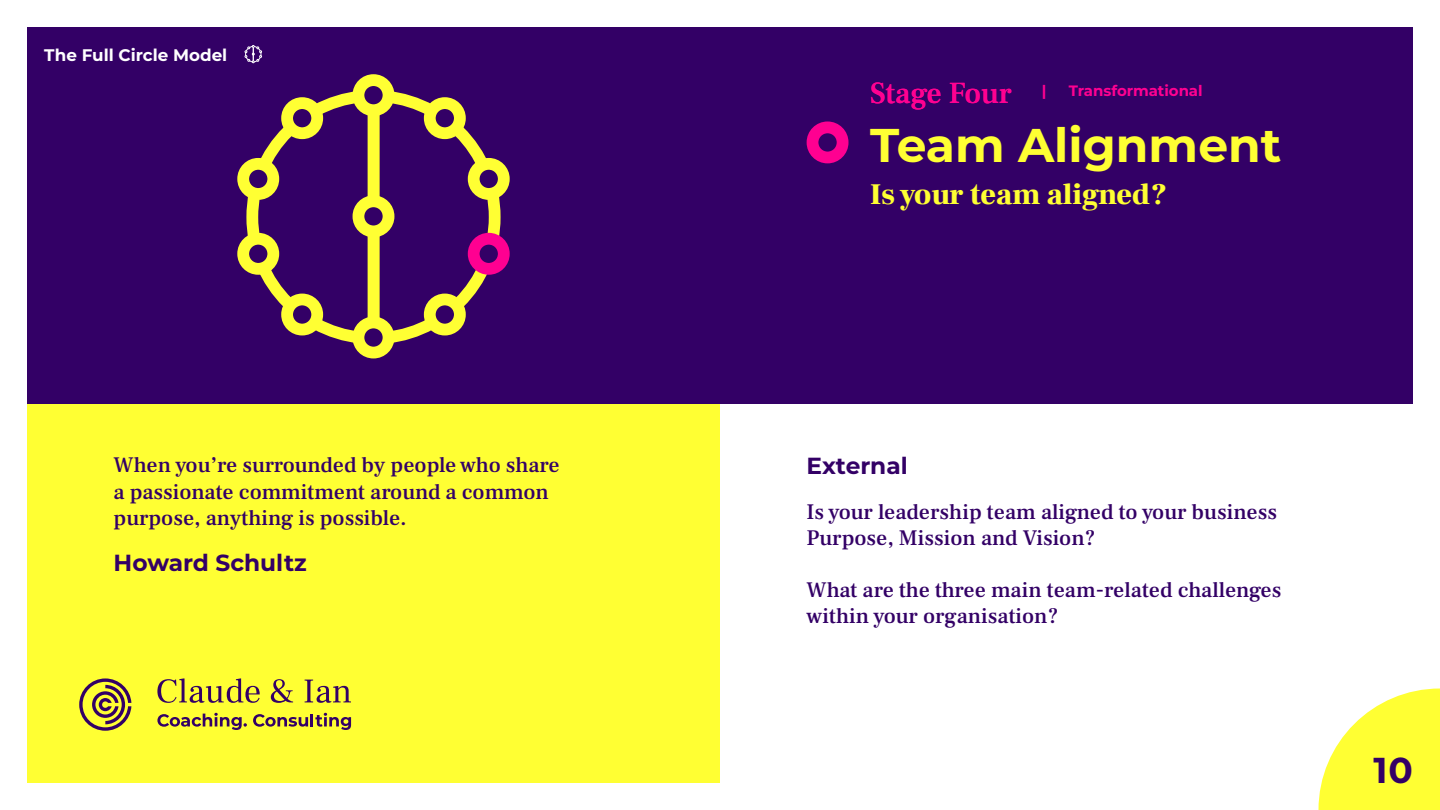
<style>
.page{position:relative;width:1440px;height:810px;background:#fff}
.page>*{position:absolute;margin:0;border:0;box-sizing:border-box;transform-origin:0 0}
.t1{font:700 47.25px "Montserrat";color:#ff3}
.t2{font:700 36px "Montserrat";color:#306}
.t3{font:900 30px "Frank Ruhl Libre";color:#ff3}
.t4{font:500 30px "Frank Ruhl Libre";color:#ff0091}
.t5{font:700 23.25px "Montserrat";color:#306}
.t6{font:500 21.75px/26.1px "Frank Ruhl Libre";color:#306}
.t7{font:700 16.73px "Montserrat";color:#fff}
.t8{font:700 15px "Montserrat";letter-spacing:-.005em;color:#ff0091}
</style>
<div class="page">
<div style="left:27px;top:27px;width:693px;height:378px;background:#306"></div>
<div style="left:720px;top:27px;width:693px;height:378px;background:#306"></div>
<div style="left:27px;top:404px;width:693px;height:379px;background:#ff3"></div>
<div style="left:720px;top:404px;width:693px;height:379px;background:#fff"></div>
<svg style="left:1318px;top:688px;width:122px;height:122px"></svg>
<svg style="left:245px;top:45px;width:17px;height:18px"></svg>
<svg style="left:79px;top:678px;width:52px;height:53px"></svg>
<svg style="left:157px;top:678px;width:103px;height:25px"></svg>
<svg style="left:271px;top:679px;width:22px;height:24px"></svg>
<svg style="left:305px;top:680px;width:46px;height:23px"></svg>
<svg style="left:157px;top:713px;width:90px;height:17px"></svg>
<svg style="left:253px;top:713px;width:98px;height:17px"></svg>
<svg style="left:241px;top:84px;width:265px;height:267px"></svg>
<div style="left:358px;top:80px;width:31px;height:30px;background:#306;border-radius:50%"></div>
<div style="left:353px;top:74px;width:41px;height:42px;border:12px solid #ff3;border-radius:50%"></div>
<div style="left:358px;top:322px;width:31px;height:31px;background:#306;border-radius:50%"></div>
<div style="left:353px;top:317px;width:41px;height:41px;border:12px solid #ff3;border-radius:50%"></div>
<div style="left:430px;top:103px;width:30px;height:30px;background:#306;border-radius:50%"></div>
<div style="left:424px;top:97px;width:42px;height:42px;border:12px solid #ff3;border-radius:50%"></div>
<div style="left:474px;top:164px;width:30px;height:30px;background:#306;border-radius:50%"></div>
<div style="left:468px;top:158px;width:42px;height:42px;border:12px solid #ff3;border-radius:50%"></div>
<div style="left:474px;top:239px;width:30px;height:30px;background:#306;border-radius:50%"></div>
<div style="left:468px;top:233px;width:42px;height:42px;border:12px solid #ff0091;border-radius:50%"></div>
<div style="left:430px;top:299px;width:30px;height:31px;background:#306;border-radius:50%"></div>
<div style="left:424px;top:294px;width:42px;height:41px;border:12px solid #ff3;border-radius:50%"></div>
<div style="left:287px;top:103px;width:30px;height:30px;background:#306;border-radius:50%"></div>
<div style="left:281px;top:97px;width:42px;height:42px;border:12px solid #ff3;border-radius:50%"></div>
<div style="left:243px;top:164px;width:30px;height:30px;background:#306;border-radius:50%"></div>
<div style="left:237px;top:158px;width:42px;height:42px;border:12px solid #ff3;border-radius:50%"></div>
<div style="left:243px;top:239px;width:30px;height:30px;background:#306;border-radius:50%"></div>
<div style="left:237px;top:233px;width:42px;height:42px;border:12px solid #ff3;border-radius:50%"></div>
<div style="left:287px;top:299px;width:30px;height:31px;background:#306;border-radius:50%"></div>
<div style="left:281px;top:294px;width:42px;height:41px;border:12px solid #ff3;border-radius:50%"></div>
<div style="left:358px;top:201px;width:31px;height:30px;background:#306;border-radius:50%"></div>
<div style="left:353px;top:195px;width:41px;height:42px;border:12px solid #ff3;border-radius:50%"></div>
<div style="left:807px;top:122px;width:42px;height:41px;border:12px solid #ff0091;border-radius:50%"></div>
<p class="t7" style="left:44px;top:43px;width:185px">The Full Circle Model</p>
<p class="t4" style="left:870px;top:74px;width:143px">Stage Four</p>
<p class="t8" style="left:1042px;top:80px;width:6px">|</p>
<p class="t8" style="left:1069px;top:80px;width:136px">Transformational</p>
<p class="t1" style="left:870px;top:111px;width:413px">Team Alignment</p>
<p class="t3" style="left:870px;top:177px;width:298px">Is your team aligned?</p>
<p class="t6" style="left:114px;top:452px;width:448px">When you’re surrounded by people who share a passionate commitment around a common purpose, anything is possible.</p>
<p class="t5" style="left:807px;top:449px;width:103px">External</p>
<p class="t6" style="left:807px;top:498px;width:472px">Is your leadership team aligned to your business<br>Purpose, Mission and Vision?</p>
<p class="t6" style="left:807px;top:577px;width:476px">What are the three main team-related challenges within your organisation?</p>
<p class="t5" style="left:114px;top:546px;width:195px">Howard Schultz</p>
<h2 class="t2" style="left:1373px;top:744px;width:41px">10</h2>
</div>
